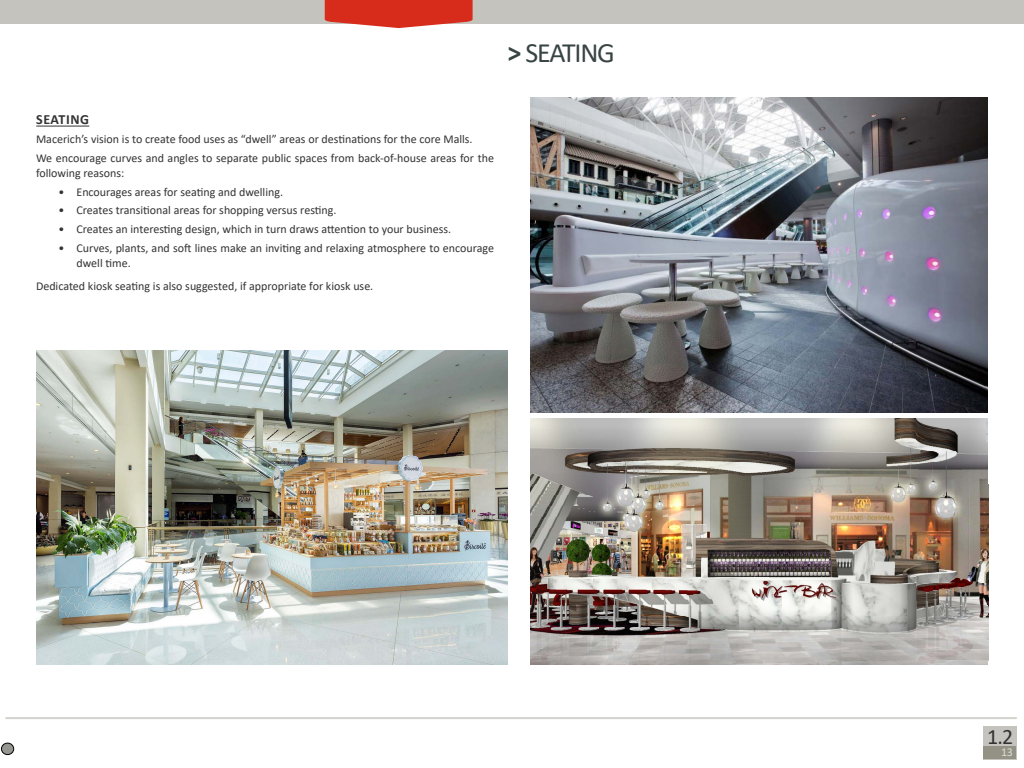
<style>
.page{position:relative;width:1024px;height:768px;background:#fff}
.page>*{position:absolute;margin:0;border:0;box-sizing:border-box;transform-origin:0 0}
.t1{font:28px "Calibri";letter-spacing:-.045em;color:#384443}
.t2{font:22px "Calibri";color:#333}
.t3{font:700 14px "Calibri";letter-spacing:.04em;color:#333}
.t4{font:12px/18.9px "Calibri";color:#333}
.t5{font:12px "Calibri";color:#deded5}
.s1{font-weight:700}
</style>
<div class="page">
<div style="left:0;top:0;width:1024px;height:24px;background:#c5c3bd"></div>
<hr style="left:5px;top:717px;width:1012px;height:2px;background:#c4c2bc">
<div style="left:984px;top:726px;width:33px;height:33px;background:#c5c3bd"></div>
<img style="left:530px;top:98px;width:458px;height:315px">
<img style="left:530px;top:419px;width:458px;height:245px">
<img style="left:36px;top:350px;width:471px;height:314px">
<div style="left:984px;top:746px;width:32px;height:13px;background:#939284"></div>
<hr style="left:36px;top:126px;width:53px;height:1px;background:#333">
<svg style="left:325px;top:0;width:148px;height:28px"></svg>
<div style="left:1px;top:743px;width:13px;height:12px;background:#959690;border-radius:50%"></div>
<div style="left:1px;top:743px;width:13px;height:12px;border:1px solid #000;border-radius:50%"></div>
<h1 class="t1" style="left:508px;top:33px;width:109px"><span class="s1">&gt;</span> SEATING</h1>
<p class="t3" style="left:36px;top:110px;width:54px">SEATING</p>
<p class="t4" style="left:36px;top:130px;width:460px">Macerich’s vision is to create food uses as “dwell” areas or destinations for the core Malls.<br>We encourage curves and angles to separate public spaces from back-of-house areas for the</p>
<p class="t4" style="left:36px;top:163px;width:90px">following reasons:</p>
<p class="t4" style="left:58px;top:182px;width:226px">• Encourages areas for seating and dwelling.</p>
<p class="t4" style="left:58px;top:201px;width:280px">• Creates transitional areas for shopping versus resting.</p>
<p class="t4" style="left:58px;top:220px;width:394px">• Creates an interesting design, which in turn draws attention to your business.</p>
<p class="t4" style="left:76px;top:241px;width:419px;line-height:14.4px;text-indent:-18px">• Curves, plants, and soft lines make an inviting and relaxing atmosphere to encourage dwell time.</p>
<p class="t4" style="left:36px;top:276px;width:339px">Dedicated kiosk seating is also suggested, if appropriate for kiosk use.</p>
<h2 class="t2" style="left:987px;top:721px;width:28px">1.2</h2>
<p class="t5" style="left:1001px;top:744px;width:13px">13</p>
</div>
